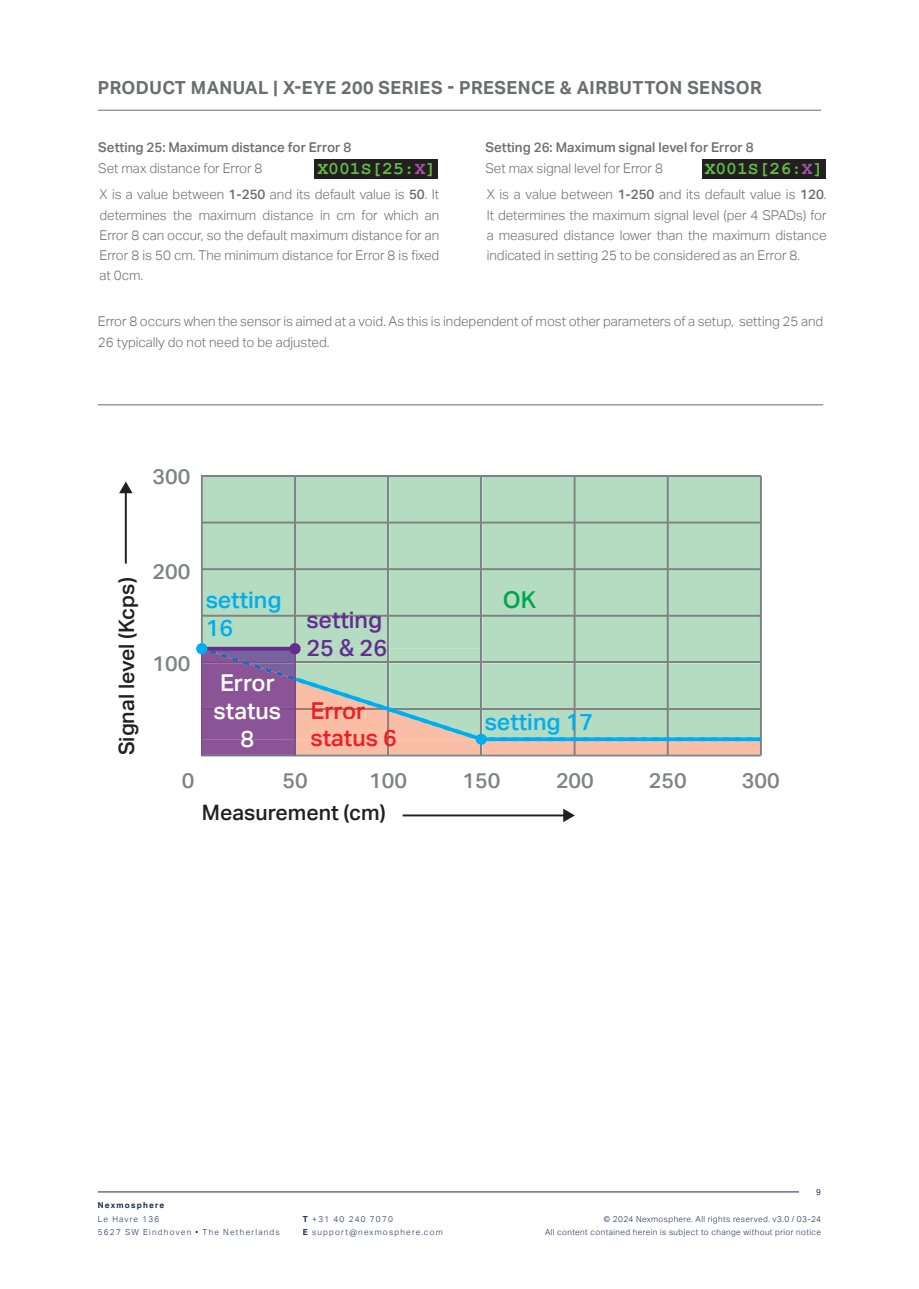
<style>
.page{position:relative;width:919px;height:1289px;background:#fff}
.page>*{position:absolute;margin:0;border:0;box-sizing:border-box;transform-origin:0 0}
.t1{font:500 23.25px "Aktiv Grotesk";color:#00aeef}
.t2{font:500 23.25px/27.9px "Aktiv Grotesk";color:#652d91}
.t3{font:500 23.25px/27.9px "Aktiv Grotesk";color:#ee1d23}
.t4{font:500 23.25px/27.9px "Aktiv Grotesk";color:#fff;text-align:center}
.t5{font:500 23.25px "Aktiv Grotesk";color:#00a54f}
.t6{font:500 21.3px "Aktiv Grotesk";color:#231f20}
.t7{font:500 21.3px "Aktiv Grotesk";color:#808285}
.t8{font:700 18px "Aktiv Grotesk";letter-spacing:.025em;color:#6c6d70}
.t9{font:700 18px "Courier New";color:#62bb46}
.t10{font:300 13.5px/20.2px "Aktiv Grotesk";color:#6c6d70;text-align:justify}
.t11{font:500 13.5px "Aktiv Grotesk";color:#6c6d70}
.t12{font:300 8.25px/13.5px "Aktiv Grotesk";letter-spacing:.05em;color:#172b52;text-align:right}
.t13{font:300 8.25px/13.5px "Aktiv Grotesk";letter-spacing:.15em;color:#172b52}
.t14{font:700 8.25px "Aktiv Grotesk";letter-spacing:.15em;color:#172b52}
.t15{font:8.25px "Aktiv Grotesk";color:#172b52}
.s1{color:#9e58a3}
.s2{font-weight:500}
.s3{font-weight:700}
</style>
<div class="page">
<hr style="left:98px;top:1191px;width:701px;height:1px;background:#172b52">
<hr style="left:98px;top:110px;width:723px;height:1px;background:#6c6d70">
<div style="left:314px;top:159px;width:124px;height:20px;background:#231f20"></div>
<div style="left:701px;top:159px;width:124px;height:20px;background:#231f20"></div>
<div style="left:201px;top:475px;width:559px;height:281px;background:#b3dcc0"></div>
<hr style="left:202px;top:614px;width:558px;height:2px;background:#808285">
<hr style="left:202px;top:568px;width:558px;height:2px;background:#808285">
<hr style="left:202px;top:521px;width:558px;height:2px;background:#808285">
<hr style="left:202px;top:475px;width:558px;height:2px;background:#808285">
<hr style="left:759px;top:476px;width:2px;height:279px;background:#808285">
<hr style="left:666px;top:476px;width:2px;height:279px;background:#808285">
<hr style="left:294px;top:476px;width:2px;height:279px;background:#808285">
<hr style="left:573px;top:476px;width:2px;height:279px;background:#808285">
<hr style="left:480px;top:476px;width:2px;height:279px;background:#808285">
<hr style="left:125px;top:491px;width:2px;height:72px;background:#231f20">
<svg style="left:119px;top:481px;width:14px;height:12px"></svg>
<hr style="left:402px;top:814px;width:163px;height:2px;background:#231f20">
<svg style="left:563px;top:808px;width:12px;height:14px"></svg>
<svg style="left:201px;top:647px;width:559px;height:108px;background:#b1bab3"></svg>
<hr style="left:200px;top:647px;width:95px;height:3px;background:#652d91">
<div style="left:289px;top:643px;width:11px;height:11px;background:#652d91;border-radius:50%"></div>
<div style="left:196px;top:643px;width:11px;height:11px;background:#00aeef;border-radius:50%"></div>
<hr style="left:98px;top:404px;width:725px;height:1px;background:#6c6d70">
<h3 class="t8" style="left:98px;top:78px;width:665px">PRODUCT MANUAL | X-EYE 200 SERIES - PRESENCE &amp; AIRBUTTON SENSOR</h3>
<p class="t11" style="left:98px;top:140px;width:254px">Setting 25: Maximum distance for Error 8</p>
<p class="t10" style="left:98px;top:158px;width:166px">Set max distance for Error 8</p>
<p class="t11" style="left:485px;top:140px;width:270px">Setting 26: Maximum signal level for Error 8</p>
<h3 class="t9" style="left:317px;top:157px;width:120px">X001S[25:<span class="s1">X</span>]</h3>
<p class="t10" style="left:485px;top:158px;width:179px">Set max signal level for Error 8</p>
<h3 class="t9" style="left:704px;top:157px;width:120px">X001S[26:<span class="s1">X</span>]</h3>
<p class="t10" style="left:99px;top:185px;width:341px">X is a value between <span class="s2">1-250</span> and its default value is <span class="s2">50</span>. It determines the maximum distance in cm for which an Error 8 can occur, so the default maximum distance for an Error 8 is 50 cm. The minimum distance for Error 8 is fixed at 0cm.</p>
<p class="t10" style="left:486px;top:185px;width:341px">X is a value between <span class="s2">1-250</span> and its default value is <span class="s2">120</span>.<br>It determines the maximum signal level (per 4 SPADs) for a measured distance lower than the maximum distance indicated in setting 25 to be considered as an Error 8.</p>
<p class="t10" style="left:98px;top:311px;width:726px">Error 8 occurs when the sensor is aimed at a void. As this is independent of most other parameters of a setup, setting 25 and<br>26 typically do not need to be adjusted.</p>
<h2 class="t7" style="left:152px;top:464px;width:39px">300</h2>
<h2 class="t6" style="left:114px;top:755px;width:180px;rotate:-90deg">Signal level (Kcps)</h2>
<h2 class="t7" style="left:152px;top:558px;width:39px">200</h2>
<h2 class="t7" style="left:152px;top:650px;width:39px">100</h2>
<h1 class="t1" style="left:206px;top:586px;width:77px">setting</h1>
<h1 class="t5" style="left:503px;top:586px;width:35px">OK</h1>
<h1 class="t1" style="left:206px;top:614px;width:29px">16</h1>
<h1 class="t2" style="left:306px;top:606px;width:82px">setting<br>25 &amp; 26</h1>
<h1 class="t4" style="left:214px;top:669px;width:69px">Error status<br>8</h1>
<h1 class="t3" style="left:310px;top:696px;width:88px">Error status 6</h1>
<h1 class="t1" style="left:485px;top:708px;width:110px">setting 17</h1>
<h2 class="t7" style="left:182px;top:768px;width:14px">0</h2>
<h2 class="t7" style="left:282px;top:768px;width:27px">50</h2>
<h2 class="t6" style="left:202px;top:800px;width:185px">Measurement (cm)</h2>
<h2 class="t7" style="left:369px;top:768px;width:39px">100</h2>
<h2 class="t7" style="left:462px;top:768px;width:39px">150</h2>
<h2 class="t7" style="left:556px;top:768px;width:39px">200</h2>
<h2 class="t7" style="left:648px;top:768px;width:39px">250</h2>
<h2 class="t7" style="left:742px;top:768px;width:39px">300</h2>
<p class="t15" style="left:816px;top:1187px;width:6px">9</p>
<p class="t14" style="left:98px;top:1200px;width:68px">Nexmosphere</p>
<p class="t13" style="left:98px;top:1212px;width:183px">Le Havre 136<br>5627 SW Eindhoven • The Netherlands</p>
<p class="t13" style="left:303px;top:1212px;width:141px"><span class="s3">T</span> +31 40 240 7070<br><span class="s3">E</span> support@nexmosphere.com</p>
<p class="t12" style="left:545px;top:1212px;width:277px">© 2024 Nexmosphere. All rights reserved. v3.0 / 03-24<br>All content contained herein is subject to change without prior notice</p>
</div>
